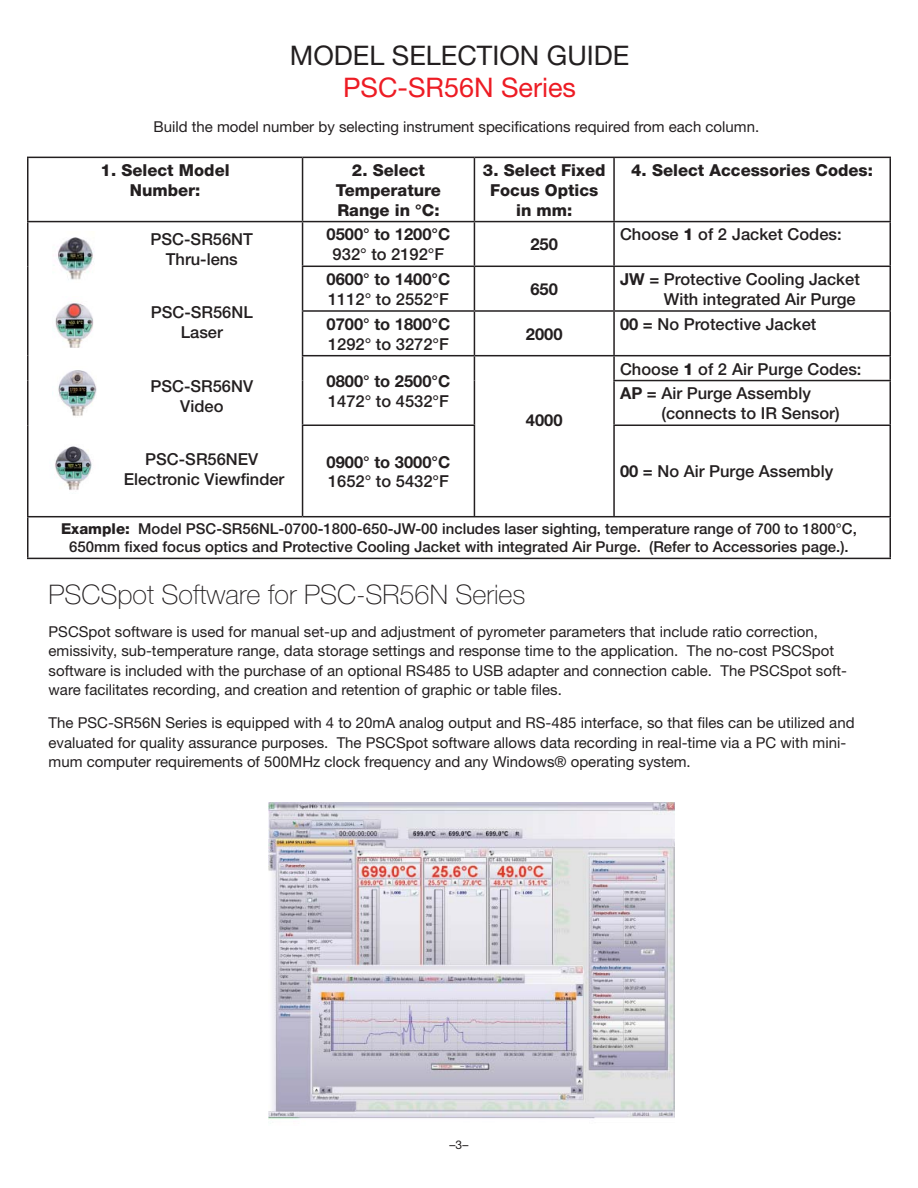
<style>
.page{position:relative;width:918px;height:1188px;background:#fff}
.page>*{position:absolute;margin:0;border:0;box-sizing:border-box;transform-origin:0 0}
.t1{font:100 27px "Helvetica Neue";color:#231f20}
.t2{font:27px "Helvetica Neue";color:#231f20}
.t3{font:27px "Helvetica Neue";color:#ed1c24}
.t4{font:500 16.5px/19.8px "Helvetica Neue";color:#231f20;text-align:center}
.t5{font:800 16.5px/19.8px "Helvetica Neue";color:#231f20;text-align:center}
.t6{font:700 16.5px "Helvetica Neue";color:#231f20}
.t7{font:15px/19.5px "Helvetica Neue";color:#231f20}
.t8{font:500 15px/18px "Helvetica Neue";color:#231f20;text-align:center}
.t9{font:12px "Helvetica Neue";color:#231f20}
.s1{font-weight:800}
.s2{font-weight:700}
</style>
<div class="page">
<img style="left:268px;top:802px;width:407px;height:318px">
<hr style="left:27px;top:157px;width:276px;height:1px;background:#231f20">
<hr style="left:27px;top:158px;width:1px;height:63px;background:#231f20">
<hr style="left:303px;top:157px;width:171px;height:1px;background:#231f20">
<hr style="left:302px;top:158px;width:1px;height:63px;background:#231f20">
<hr style="left:474px;top:157px;width:140px;height:1px;background:#231f20">
<hr style="left:474px;top:158px;width:1px;height:63px;background:#231f20">
<hr style="left:614px;top:157px;width:277px;height:1px;background:#231f20">
<hr style="left:613px;top:158px;width:2px;height:63px;background:#231f20">
<hr style="left:890px;top:158px;width:1px;height:63px;background:#231f20">
<hr style="left:27px;top:221px;width:276px;height:1px;background:#231f20">
<hr style="left:27px;top:222px;width:1px;height:44px;background:#231f20">
<hr style="left:303px;top:221px;width:171px;height:1px;background:#231f20">
<hr style="left:302px;top:222px;width:1px;height:44px;background:#231f20">
<hr style="left:474px;top:221px;width:140px;height:1px;background:#231f20">
<hr style="left:474px;top:222px;width:1px;height:44px;background:#231f20">
<hr style="left:614px;top:221px;width:277px;height:1px;background:#231f20">
<hr style="left:613px;top:222px;width:2px;height:44px;background:#231f20">
<hr style="left:890px;top:222px;width:1px;height:44px;background:#231f20">
<hr style="left:27px;top:266px;width:1px;height:45px;background:#231f20">
<hr style="left:302px;top:266px;width:172px;height:1px;background:#231f20">
<hr style="left:302px;top:267px;width:1px;height:43px;background:#231f20">
<hr style="left:474px;top:266px;width:140px;height:1px;background:#231f20">
<hr style="left:474px;top:267px;width:1px;height:43px;background:#231f20">
<hr style="left:614px;top:266px;width:277px;height:1px;background:#231f20">
<hr style="left:613px;top:267px;width:2px;height:43px;background:#231f20">
<hr style="left:890px;top:267px;width:1px;height:43px;background:#231f20">
<hr style="left:27px;top:311px;width:1px;height:45px;background:#231f20">
<hr style="left:302px;top:310px;width:172px;height:2px;background:#231f20">
<hr style="left:302px;top:312px;width:1px;height:43px;background:#231f20">
<hr style="left:474px;top:310px;width:140px;height:2px;background:#231f20">
<hr style="left:474px;top:312px;width:1px;height:43px;background:#231f20">
<hr style="left:614px;top:310px;width:277px;height:2px;background:#231f20">
<hr style="left:613px;top:312px;width:2px;height:43px;background:#231f20">
<hr style="left:890px;top:312px;width:1px;height:43px;background:#231f20">
<svg style="left:27px;top:356px;width:1px;height:25px"></svg>
<hr style="left:302px;top:355px;width:172px;height:1px;background:#231f20">
<svg style="left:302px;top:356px;width:1px;height:25px"></svg>
<hr style="left:474px;top:355px;width:140px;height:1px;background:#231f20">
<svg style="left:474px;top:356px;width:1px;height:25px"></svg>
<hr style="left:614px;top:355px;width:277px;height:1px;background:#231f20">
<hr style="left:613px;top:356px;width:2px;height:24px;background:#231f20">
<svg style="left:890px;top:356px;width:1px;height:24px"></svg>
<hr style="left:27px;top:381px;width:1px;height:44px;background:#231f20">
<hr style="left:302px;top:381px;width:1px;height:44px;background:#231f20">
<hr style="left:474px;top:381px;width:1px;height:44px;background:#231f20">
<hr style="left:613px;top:380px;width:278px;height:1px;background:#231f20">
<hr style="left:613px;top:381px;width:2px;height:44px;background:#231f20">
<hr style="left:890px;top:381px;width:1px;height:44px;background:#231f20">
<hr style="left:27px;top:425px;width:1px;height:91px;background:#231f20">
<hr style="left:302px;top:425px;width:173px;height:1px;background:#231f20">
<hr style="left:302px;top:426px;width:1px;height:90px;background:#231f20">
<hr style="left:474px;top:426px;width:1px;height:90px;background:#231f20">
<hr style="left:613px;top:425px;width:278px;height:1px;background:#231f20">
<hr style="left:613px;top:426px;width:2px;height:90px;background:#231f20">
<hr style="left:890px;top:426px;width:1px;height:90px;background:#231f20">
<hr style="left:27px;top:516px;width:276px;height:1px;background:#231f20">
<hr style="left:27px;top:517px;width:1px;height:41px;background:#231f20">
<hr style="left:303px;top:516px;width:588px;height:1px;background:#231f20">
<hr style="left:890px;top:517px;width:1px;height:41px;background:#231f20">
<hr style="left:27px;top:558px;width:864px;height:1px;background:#231f20">
<img style="left:53px;top:237px;width:40px;height:43px">
<img style="left:55px;top:303px;width:39px;height:45px">
<img style="left:55px;top:446px;width:37px;height:44px">
<img style="left:58px;top:370px;width:38px;height:46px">
<h1 class="t2" style="left:290px;top:45px;width:341px">MODEL SELECTION GUIDE</h1>
<h1 class="t3" style="left:343px;top:78px;width:234px">PSC-SR56N Series</h1>
<p class="t7" style="left:153px;top:119px;width:607px">Build the model number by selecting instrument specifications required from each column.</p>
<p class="t5" style="left:101px;top:162px;width:130px">1. Select Model<br>Number:</p>
<p class="t5" style="left:336px;top:162px;width:107px">2. Select<br>Temperature<br>Range in °C:</p>
<p class="t5" style="left:483px;top:162px;width:124px">3. Select Fixed<br>Focus Optics in mm:</p>
<p class="t5" style="left:631px;top:162px;width:243px">4. Select Accessories Codes:</p>
<p class="t6" style="left:327px;top:229px;width:125px">0500° to 1200°C</p>
<p class="t4" style="left:333px;top:246px;width:113px">932° to 2192°F</p>
<p class="t4" style="left:620px;top:226px;width:223px">Choose <span class="s1">1</span> of 2 Jacket Codes:</p>
<p class="t4" style="left:151px;top:231px;width:104px">PSC-SR56NT<br>Thru-lens</p>
<p class="t6" style="left:530px;top:239px;width:29px">250</p>
<p class="t4" style="left:151px;top:304px;width:104px">PSC-SR56NL<br>Laser</p>
<p class="t4" style="left:150px;top:378px;width:104px">PSC-SR56NV<br>Video</p>
<p class="t4" style="left:124px;top:451px;width:162px">PSC-SR56NEV<br>Electronic Viewfinder</p>
<p class="t6" style="left:327px;top:273px;width:125px">0600° to 1400°C</p>
<p class="t4" style="left:328px;top:291px;width:122px">1112° to 2552°F</p>
<p class="t6" style="left:327px;top:318px;width:125px">0700° to 1800°C</p>
<p class="t4" style="left:328px;top:335px;width:122px">1292° to 3272°F</p>
<p class="t6" style="left:327px;top:375px;width:125px">0800° to 2500°C</p>
<p class="t4" style="left:328px;top:393px;width:122px">1472° to 4532°F</p>
<p class="t6" style="left:327px;top:456px;width:125px">0900° to 3000°C</p>
<p class="t4" style="left:328px;top:473px;width:122px">1652° to 5432°F</p>
<p class="t6" style="left:530px;top:283px;width:29px">650</p>
<p class="t4" style="left:620px;top:271px;width:241px;text-align:right"><span class="s2">JW =</span> Protective Cooling Jacket<br>With integrated Air Purge</p>
<p class="t6" style="left:526px;top:328px;width:38px">2000</p>
<p class="t6" style="left:526px;top:414px;width:38px">4000</p>
<p class="t4" style="left:620px;top:316px;width:198px"><span class="s2">00 =</span> No Protective Jacket</p>
<p class="t4" style="left:620px;top:358px;width:243px;line-height:24.9px;text-align:left">Choose <span class="s1">1</span> of 2 Air Purge Codes:<br><span class="s2">AP =</span> Air Purge Assembly</p>
<p class="t4" style="left:661px;top:405px;width:180px">(connects to IR Sensor)</p>
<p class="t4" style="left:620px;top:463px;width:215px"><span class="s2">00 =</span> No Air Purge Assembly</p>
<p class="t8" style="left:61px;top:521px;width:797px"><span class="s1">Example:</span> Model PSC-SR56NL-0700-1800-650-JW-00 includes laser sighting, temperature range of 700 to 1800°C,<br>650mm fixed focus optics and Protective Cooling Jacket with integrated Air Purge. (Refer to Accessories page.).</p>
<h1 class="t1" style="left:49px;top:584px;width:478px">PSCSpot Software for PSC-SR56N Series</h1>
<p class="t7" style="left:49px;top:623px;width:800px">PSCSpot software is used for manual set-up and adjustment of pyrometer parameters that include ratio correction, emissivity, sub-temperature range, data storage settings and response time to the application. The no-cost PSCSpot software is included with the purchase of an optional RS485 to USB adapter and connection cable. The PSCSpot soft&shy;ware facilitates recording, and creation and retention of graphic or table files.</p>
<p class="t7" style="left:49px;top:715px;width:807px">The PSC-SR56N Series is equipped with 4 to 20mA analog output and RS-485 interface, so that files can be utilized and evaluated for quality assurance purposes. The PSCSpot software allows data recording in real-time via a PC with mini&shy;mum computer requirements of 500MHz clock frequency and any Windows® operating system.</p>
<p class="t9" style="left:450px;top:1141px;width:20px">–3–</p>
</div>
